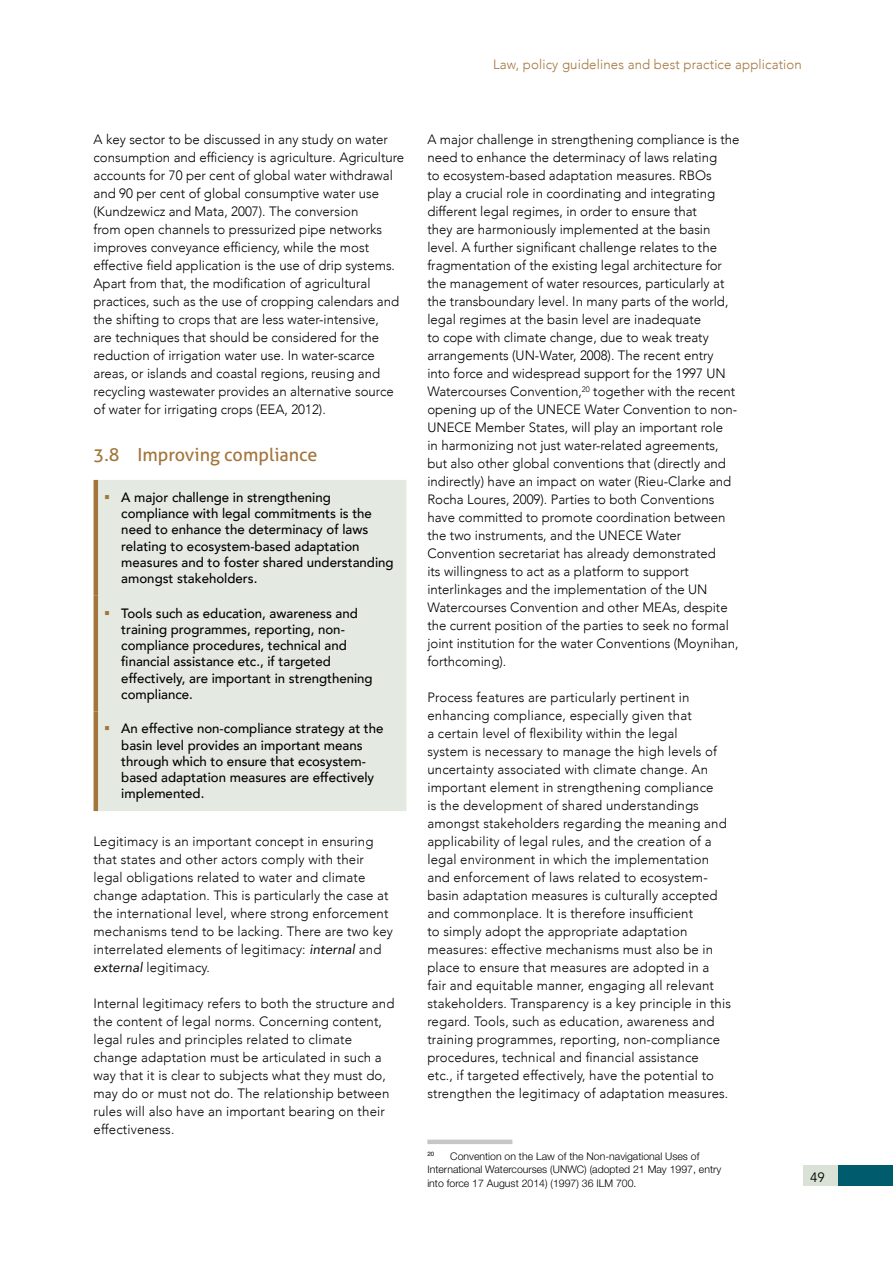
<style>
.page{position:relative;width:893px;height:1263px;background:#fff}
.page>*{position:absolute;margin:0;border:0;box-sizing:border-box;transform-origin:0 0}
.TT2_new{font:18px "Aller";color:#a3753b}
.txt{font:300 13.5px/18px "Avenir";color:#000}
.t1{font:500 13.5px/16.2px "Avenir";color:#000}
.t2{font:300 13.5px "Avenir";letter-spacing:.01em;color:#a3753b}
.t3{font:13.5px "Avenir";color:#000}
.nbp{font:300 10.5px/13.5px "Helvetica Neue";color:#000}
.nbp-2{font:6.15px "Helvetica";color:#000}
.s1{color:#a3753b}
.s2{font-weight:400;font-style:italic}
</style>
<div class="page">
<div style="left:803px;top:1165px;width:48px;height:20px;background:#dae1d7"></div>
<div style="left:838px;top:1165px;width:55px;height:20px;background:#005c6d"></div>
<div style="left:98px;top:480px;width:308px;height:331px;background:#e4e9e1"></div>
<hr style="left:94px;top:480px;width:4px;height:116px;background:#a3753b">
<hr style="left:94px;top:596px;width:4px;height:115px;background:#a3753b">
<hr style="left:94px;top:711px;width:4px;height:100px;background:#a3753b">
<div style="left:427px;top:1139px;width:85px;height:5px;background:#c6c6c6"></div>
<p class="t2" style="left:493px;top:57px;width:310px">Law, policy guidelines and best practice application</p>
<p class="txt" style="left:94px;top:130px;width:312px">A key sector to be discussed in any study on water consumption and efficiency is agriculture. Agriculture accounts for 70 per cent of global water withdrawal and 90 per cent of global consumptive water use (Kundzewicz and Mata, 2007). The conversion<br>from open channels to pressurized pipe networks improves conveyance efficiency, while the most effective field application is the use of drip systems.<br>Apart from that, the modification of agricultural practices, such as the use of cropping calendars and the shifting to crops that are less water-intensive,<br>are techniques that should be considered for the reduction of irrigation water use. In water-scarce areas, or islands and coastal regions, reusing and recycling wastewater provides an alternative source of water for irrigating crops (EEA, 2012).</p>
<p class="TT2_new" style="left:94px;top:444px;width:226px">3.8 Improving compliance</p>
<p class="t1" style="left:121px;top:488px;width:274px;text-indent:-17px"><span class="s1">▪</span> A major challenge in strengthening compliance with legal commitments is the need to enhance the determinacy of laws relating to ecosystem-based adaptation measures and to foster shared understanding amongst stakeholders.</p>
<p class="t1" style="left:121px;top:604px;width:253px;text-indent:-17px"><span class="s1">▪</span> Tools such as education, awareness and training programmes, reporting, non&shy;compliance procedures, technical and financial assistance etc., if targeted effectively, are important in strengthening compliance.</p>
<p class="t1" style="left:121px;top:720px;width:264px;text-indent:-17px"><span class="s1">▪</span> An effective non-compliance strategy at the basin level provides an important means through which to ensure that ecosystem&shy;based adaptation measures are effectively implemented.</p>
<p class="txt" style="left:94px;top:832px;width:301px">Legitimacy is an important concept in ensuring that states and other actors comply with their legal obligations related to water and climate change adaptation. This is particularly the case at the international level, where strong enforcement mechanisms tend to be lacking. There are two key interrelated elements of legitimacy: <span class="s2">internal</span> and <span class="s2">external</span> legitimacy.</p>
<p class="txt" style="left:94px;top:994px;width:302px">Internal legitimacy refers to both the structure and the content of legal norms. Concerning content, legal rules and principles related to climate change adaptation must be articulated in such a way that it is clear to subjects what they must do, may do or must not do. The relationship between rules will also have an important bearing on their effectiveness.</p>
<p class="txt" style="left:427px;top:130px;width:314px">A major challenge in strengthening compliance is the need to enhance the determinacy of laws relating<br>to ecosystem-based adaptation measures. RBOs<br>play a crucial role in coordinating and integrating different legal regimes, in order to ensure that<br>they are harmoniously implemented at the basin level. A further significant challenge relates to the fragmentation of the existing legal architecture for the management of water resources, particularly at the transboundary level. In many parts of the world, legal regimes at the basin level are inadequate<br>to cope with climate change, due to weak treaty arrangements (UN-Water, 2008). The recent entry into force and widespread support for the 1997 UN Watercourses Convention,<sup>20</sup> together with the recent opening up of the UNECE Water Convention to non-UNECE Member States, will play an important role<br>in harmonizing not just water-related agreements, but also other global conventions that (directly and indirectly) have an impact on water (Rieu-Clarke and Rocha Loures, 2009). Parties to both Conventions have committed to promote coordination between the two instruments, and the UNECE Water Convention secretariat has already demonstrated<br>its willingness to act as a platform to support interlinkages and the implementation of the UN Watercourses Convention and other MEAs, despite the current position of the parties to seek no formal joint institution for the water Conventions (Moynihan, forthcoming).</p>
<p class="txt" style="left:427px;top:688px;width:305px">Process features are particularly pertinent in enhancing compliance, especially given that<br>a certain level of flexibility within the legal<br>system is necessary to manage the high levels of uncertainty associated with climate change. An important element in strengthening compliance<br>is the development of shared understandings amongst stakeholders regarding the meaning and applicability of legal rules, and the creation of a legal environment in which the implementation and enforcement of laws related to ecosystem&shy;basin adaptation measures is culturally accepted and commonplace. It is therefore insufficient<br>to simply adopt the appropriate adaptation measures: effective mechanisms must also be in place to ensure that measures are adopted in a fair and equitable manner, engaging all relevant stakeholders. Transparency is a key principle in this regard. Tools, such as education, awareness and training programmes, reporting, non-compliance procedures, technical and financial assistance<br>etc., if targeted effectively, have the potential to strengthen the legitimacy of adaptation measures.</p>
<p class="nbp-2" style="left:427px;top:1149px;width:8px">20</p>
<p class="nbp" style="left:427px;top:1149px;width:295px;text-indent:23px">Convention on the Law of the Non-navigational Uses of<br>International Watercourses (UNWC) (adopted 21 May 1997, entry into force 17 August 2014) (1997) 36 ILM 700.</p>
<p class="t3" style="left:810px;top:1169px;width:16px">49</p>
</div>
